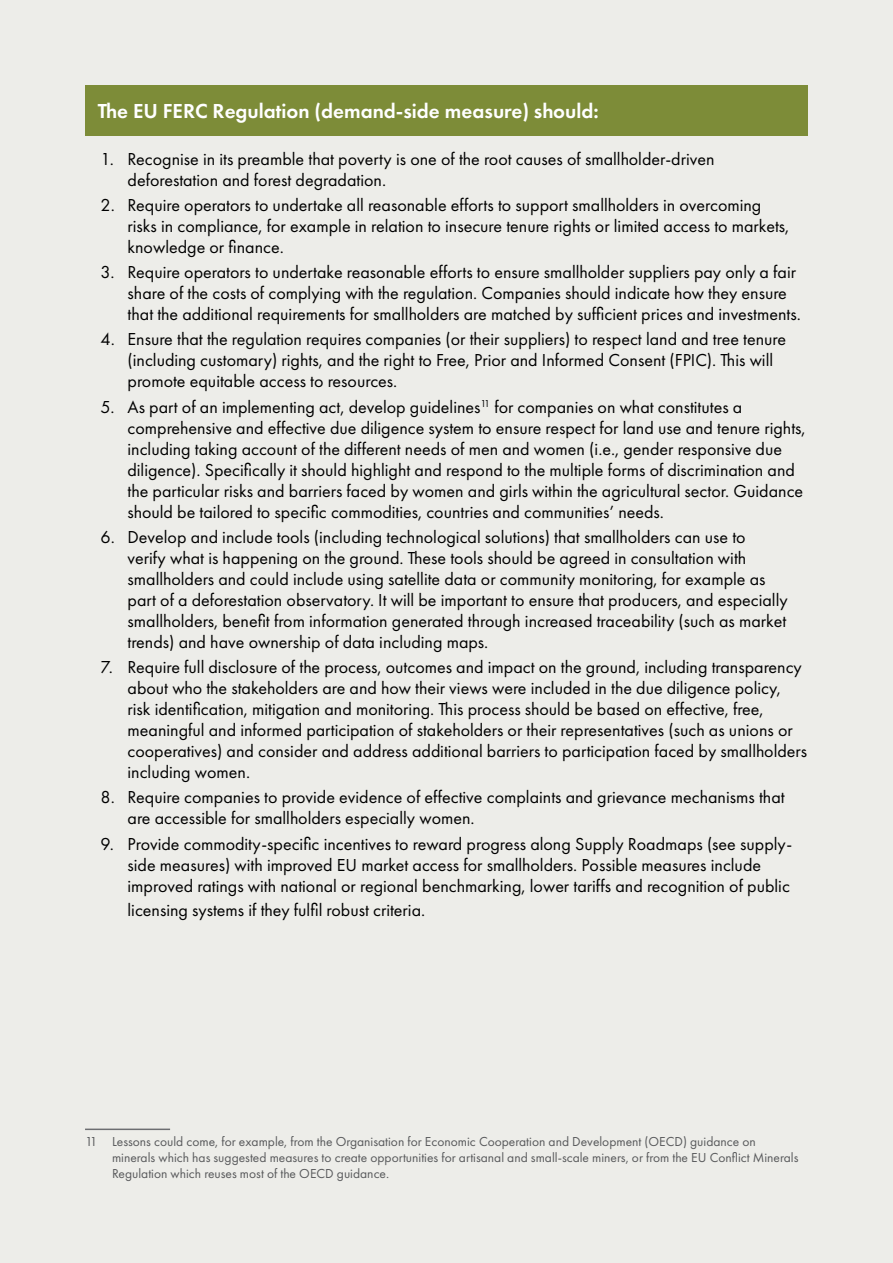
<style>
.page{position:relative;width:893px;height:1263px;background:#edede9}
.page>*{position:absolute;margin:0;border:0;box-sizing:border-box;transform-origin:0 0}
.heading2{font:600 21px "Futura PT";color:#fff}
.t1{font:18px/21px "Futura PT";color:#000}
.Footnote{font:13.5px/16.2px "Futura PT";color:#58595b}
</style>
<div class="page">
<div style="left:85px;top:85px;width:723px;height:51px;background:#7d8c38"></div>
<hr style="left:85px;top:1128px;width:85px;height:2px;background:#6d6e71">
<p class="heading2" style="left:98px;top:98px;width:502px">The EU FERC Regulation (demand-side measure) should:</p>
<p class="t1" style="left:128px;top:148px;width:588px;text-indent:-27px">1. Recognise in its preamble that poverty is one of the root causes of smallholder-driven deforestation and forest degradation.</p>
<p class="t1" style="left:128px;top:194px;width:663px;text-indent:-27px">2. Require operators to undertake all reasonable efforts to support smallholders in overcoming risks in compliance, for example in relation to insecure tenure rights or limited access to markets, knowledge or finance.</p>
<p class="t1" style="left:128px;top:262px;width:675px;text-indent:-27px">3. Require operators to undertake reasonable efforts to ensure smallholder suppliers pay only a fair share of the costs of complying with the regulation. Companies should indicate how they ensure that the additional requirements for smallholders are matched by sufficient prices and investments.</p>
<p class="t1" style="left:128px;top:329px;width:660px;text-indent:-27px">4. Ensure that the regulation requires companies (or their suppliers) to respect land and tree tenure (including customary) rights, and the right to Free, Prior and Informed Consent (FPIC). This will promote equitable access to resources.</p>
<p class="t1" style="left:128px;top:396px;width:680px;text-indent:-27px">5. As part of an implementing act, develop guidelines<sup>11</sup> for companies on what constitutes a comprehensive and effective due diligence system to ensure respect for land use and tenure rights, including taking account of the different needs of men and women (i.e., gender responsive due diligence). Specifically it should highlight and respond to the multiple forms of discrimination and the particular risks and barriers faced by women and girls within the agricultural sector. Guidance should be tailored to specific commodities, countries and communities’ needs.</p>
<p class="t1" style="left:128px;top:526px;width:662px;text-indent:-27px">6. Develop and include tools (including technological solutions) that smallholders can use to verify what is happening on the ground. These tools should be agreed in consultation with smallholders and could include using satellite data or community monitoring, for example as part of a deforestation observatory. It will be important to ensure that producers, and especially smallholders, benefit from information generated through increased traceability (such as market trends) and have ownership of data including maps.</p>
<p class="t1" style="left:128px;top:657px;width:681px;text-indent:-27px">7. Require full disclosure of the process, outcomes and impact on the ground, including transparency about who the stakeholders are and how their views were included in the due diligence policy, risk identification, mitigation and monitoring. This process should be based on effective, free, meaningful and informed participation of stakeholders or their representatives (such as unions or cooperatives) and consider and address additional barriers to participation faced by smallholders including women.</p>
<p class="t1" style="left:128px;top:787px;width:659px;text-indent:-27px">8. Require companies to provide evidence of effective complaints and grievance mechanisms that are accessible for smallholders especially women.</p>
<p class="t1" style="left:128px;top:833px;width:666px;text-indent:-27px">9. Provide commodity-specific incentives to reward progress along Supply Roadmaps (see supply&shy;side measures) with improved EU market access for smallholders. Possible measures include improved ratings with national or regional benchmarking, lower tariffs and recognition of public</p>
<p class="t1" style="left:128px;top:899px;width:299px">licensing systems if they fulfil robust criteria.</p>
<p class="Footnote" style="left:112px;top:1133px;width:688px;text-indent:-27px">11 Lessons could come, for example, from the Organisation for Economic Cooperation and Development (OECD) guidance on minerals which has suggested measures to create opportunities for artisanal and small-scale miners, or from the EU Conflict Minerals<br>Regulation which reuses most of the OECD guidance.</p>
</div>
